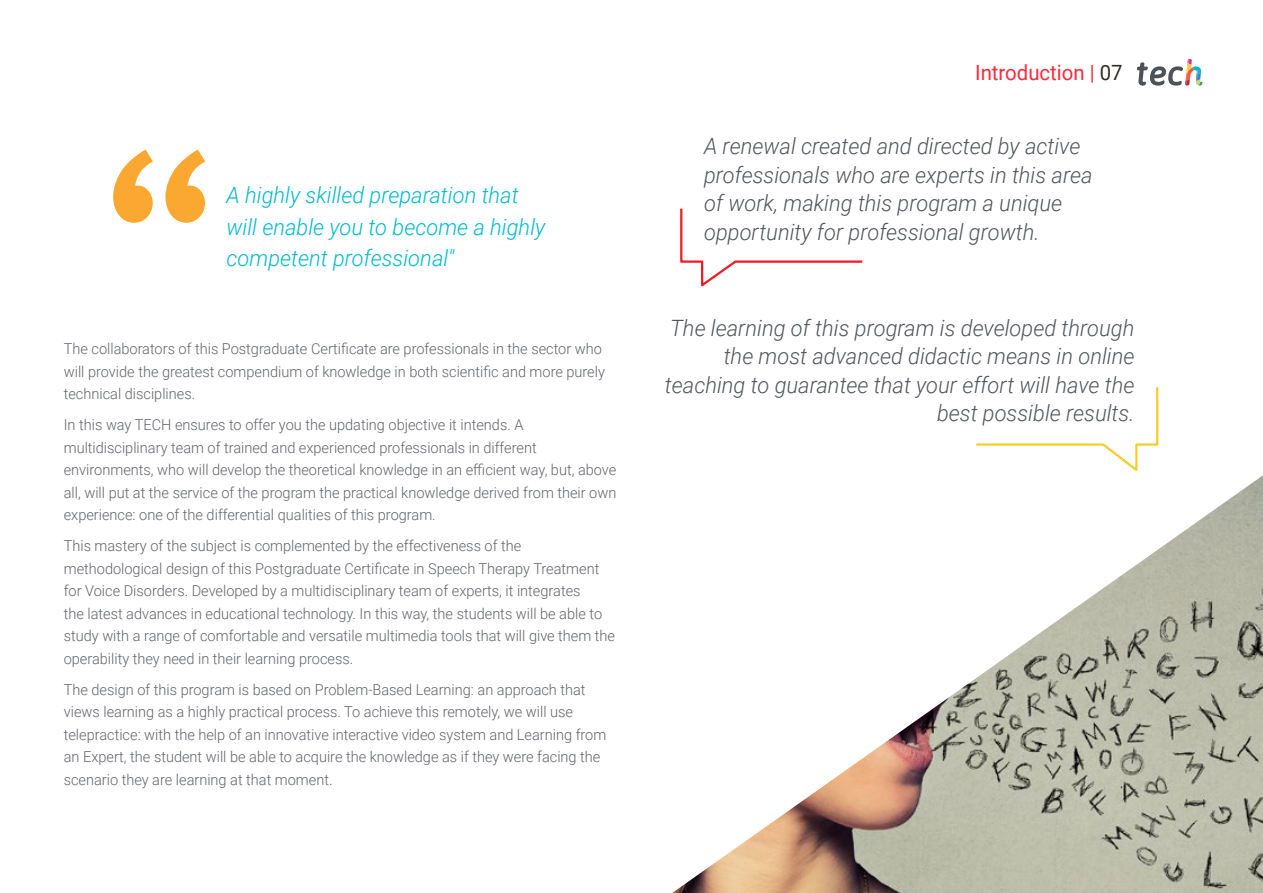
<style>
.page{position:relative;width:1263px;height:893px;background:#fff}
.page>*{position:absolute;margin:0;border:0;box-sizing:border-box;transform-origin:0 0}
.t1{font:italic 300 22.5px/28.5px "Roboto";color:#52555b;text-align:right}
.t2{font:italic 300 22.5px/31.5px "Roboto";color:#00bacf}
.t3{font:21px "Roboto";color:#ff293a}
.t4{font:300 15px/22.5px "Roboto";color:#61646a}
.s1{color:#312e20}
</style>
<div class="page">
<svg style="left:113px;top:150px;width:92px;height:73px"></svg>
<img style="left:672px;top:475px;width:591px;height:418px">
<svg style="left:976px;top:387px;width:183px;height:84px"></svg>
<svg style="left:680px;top:208px;width:183px;height:79px"></svg>
<svg style="left:1137px;top:59px;width:65px;height:27px"></svg>
<h1 class="t2" style="left:227px;top:178px;width:320px">A highly skilled preparation that will enable you to become a highly competent professional"</h1>
<p class="t4" style="left:64px;top:337px;width:543px">The collaborators of this Postgraduate Certificate are professionals in the sector who will provide the greatest compendium of knowledge in both scientific and more purely technical disciplines.</p>
<p class="t4" style="left:64px;top:413px;width:554px">In this way TECH ensures to offer you the updating objective it intends. A multidisciplinary team of trained and experienced professionals in different environments, who will develop the theoretical knowledge in an efficient way, but, above all, will put at the service of the program the practical knowledge derived from their own experience: one of the differential qualities of this program.</p>
<p class="t4" style="left:64px;top:534px;width:553px">This mastery of the subject is complemented by the effectiveness of the methodological design of this Postgraduate Certificate in Speech Therapy Treatment for Voice Disorders. Developed by a multidisciplinary team of experts, it integrates<br>the latest advances in educational technology. In this way, the students will be able to study with a range of comfortable and versatile multimedia tools that will give them the operability they need in their learning process.</p>
<p class="t4" style="left:64px;top:678px;width:544px">The design of this program is based on Problem-Based Learning: an approach that views learning as a highly practical process. To achieve this remotely, we will use telepractice: with the help of an innovative interactive video system and Learning from an Expert, the student will be able to acquire the knowledge as if they were facing the scenario they are learning at that moment.</p>
<h2 class="t3" style="left:975px;top:57px;width:149px">Introduction | <span class="s1">07</span></h2>
<h1 class="t1" style="left:704px;top:131px;width:390px;text-align:left">A renewal created and directed by active professionals who are experts in this area of work, making this program a unique opportunity for professional growth.</h1>
<h1 class="t1" style="left:665px;top:312px;width:471px">The learning of this program is developed through the most advanced didactic means in online teaching to guarantee that your effort will have the best possible results.</h1>
</div>
